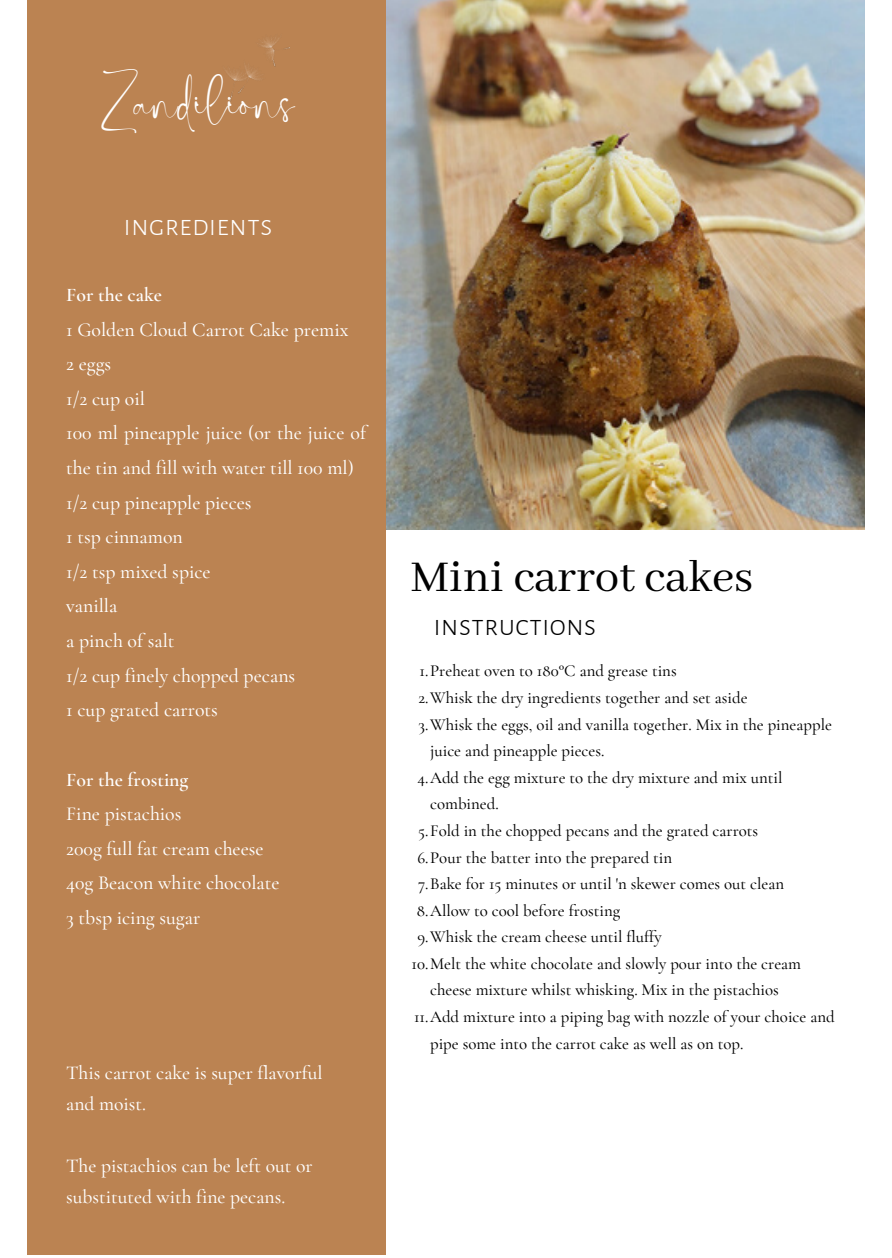
<style>
.page{position:relative;width:892px;height:1258px;background:#fff}
.page>*{position:absolute;margin:0;border:0;box-sizing:border-box;transform-origin:0 0}
.t1{font:48.9px "Abhaya Libre";color:#000}
.t2{font:300 30px "Alegreya Sans SC";color:#000}
.t3{font:300 30px "Alegreya Sans SC";color:#fff}
.t4{font:26.7px "Blastine";letter-spacing:.035em;color:#fff}
.t5{font:500 19.8px/34.5px "Cormorant Garamond";color:#fff}
.t6{font:600 19.8px "Cormorant Garamond";color:#fff}
.t7{font:500 19.5px/30.9px "Cormorant Garamond";color:#fff}
.t8{font:500 16.8px "Cormorant Garamond";color:#000}
</style>
<div class="page">
<img style="left:385px;top:0;width:479px;height:530px">
<div style="left:27px;top:0;width:358px;height:1255px;background:#bb8352"></div>
<img style="left:226px;top:38px;width:64px;height:64px">
<h3 class="t4" style="left:101px;top:106px;width:194px">Zandilions</h3>
<h2 class="t3" style="left:124px;top:211px;width:150px">ingredients</h2>
<p class="t6" style="left:66px;top:283px;width:97px">For the cake</p>
<p class="t5" style="left:66px;top:312px;width:301px">1 Golden Cloud Carrot Cake premix<br>2 eggs<br>1/2 cup oil<br>100 ml pineapple juice (or the juice of the tin and fill with water till 100 ml)<br>1/2 cup pineapple pieces<br>1 tsp cinnamon<br>1/2 tsp mixed spice<br>vanilla<br>a pinch of salt<br>1/2 cup finely chopped pecans<br>1 cup grated carrots</p>
<p class="t6" style="left:66px;top:767px;width:124px">For the frosting</p>
<p class="t5" style="left:66px;top:796px;width:215px">Fine pistachios<br>200g full fat cream cheese<br>40g Beacon white chocolate<br>3 tbsp icing sugar</p>
<p class="t7" style="left:66px;top:1057px;width:258px">This carrot cake is super flavorful and moist.</p>
<p class="t7" style="left:66px;top:1150px;width:248px">The pistachios can be left out or substituted with fine pecans.</p>
<h1 class="t1" style="left:410px;top:550px;width:344px">Mini carrot cakes</h1>
<h2 class="t2" style="left:433px;top:611px;width:164px">instructions</h2>
<p class="t8" style="left:419px;top:661px;width:258px">1.Preheat oven to 180°C and grease tins</p>
<p class="t8" style="left:418px;top:687px;width:330px">2.Whisk the dry ingredients together and set aside</p>
<p class="t8" style="left:418px;top:714px;width:414px">3.Whisk the eggs, oil and vanilla together. Mix in the pineapple</p>
<p class="t8" style="left:430px;top:741px;width:176px">juice and pineapple pieces.</p>
<p class="t8" style="left:417px;top:767px;width:366px">4.Add the egg mixture to the dry mixture and mix until</p>
<p class="t8" style="left:430px;top:794px;width:70px">combined.</p>
<p class="t8" style="left:418px;top:820px;width:341px">5.Fold in the chopped pecans and the grated carrots</p>
<p class="t8" style="left:417px;top:847px;width:256px">6.Pour the batter into the prepared tin</p>
<p class="t8" style="left:418px;top:873px;width:367px">7.Bake for 15 minutes or until 'n skewer comes out clean</p>
<p class="t8" style="left:417px;top:900px;width:205px">8.Allow to cool before frosting</p>
<p class="t8" style="left:417px;top:927px;width:246px">9.Whisk the cream cheese until fluffy</p>
<p class="t8" style="left:411px;top:953px;width:391px">10.Melt the white chocolate and slowly pour into the cream</p>
<p class="t8" style="left:430px;top:980px;width:350px">cheese mixture whilst whisking. Mix in the pistachios</p>
<p class="t8" style="left:414px;top:1006px;width:422px">11.Add mixture into a piping bag with nozzle of your choice and</p>
<p class="t8" style="left:430px;top:1033px;width:315px">pipe some into the carrot cake as well as on top.</p>
</div>
